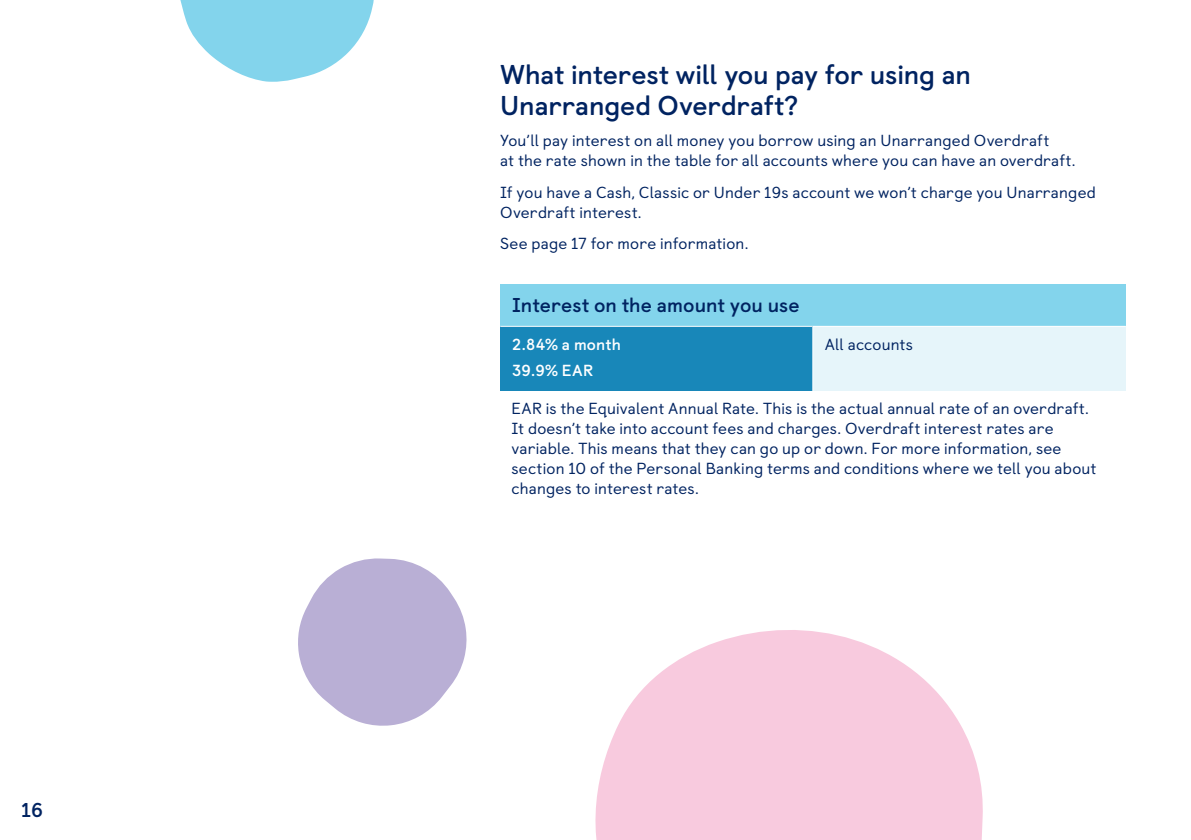
<style>
.page{position:relative;width:1191px;height:840px;background:#fff}
.page>*{position:absolute;margin:0;border:0;box-sizing:border-box;transform-origin:0 0}
.t1{font:700 27.2px/31.2px "TSB Castledown";letter-spacing:-.005em;color:#002361}
.Body{font:700 20px "TSB Castledown";letter-spacing:.005em;color:#002361}
.Body-2{font:16px/20px "TSB Castledown";letter-spacing:.01em;color:#002361}
.Body-3{font:700 16px "TSB Castledown";letter-spacing:.015em;color:#fff}
</style>
<div class="page">
<div style="left:500px;top:283px;width:625px;height:43px;background:#83d4ec"></div>
<div style="left:500px;top:326px;width:313px;height:65px;background:#1887b9"></div>
<div style="left:813px;top:326px;width:312px;height:65px;background:#e6f5fa"></div>
<hr style="left:500px;top:325px;width:313px;height:1px;background:#fff">
<hr style="left:813px;top:325px;width:312px;height:1px;background:#fff">
<hr style="left:812px;top:326px;width:1px;height:65px;background:#fff">
<svg style="left:298px;top:558px;width:169px;height:168px"></svg>
<svg style="left:595px;top:630px;width:388px;height:209px;fill:#f8cade"></svg>
<svg style="left:180px;top:0;width:194px;height:82px"></svg>
<p class="Body" style="left:21px;top:797px;width:23px">16</p>
<p class="t1" style="left:500px;top:59px;width:472px">What interest will you pay for using an<br>Unarranged Overdraft?</p>
<p class="Body-2" style="left:500px;top:131px;width:576px">You’ll pay interest on all money you borrow using an Unarranged Overdraft<br>at the rate shown in the table for all accounts where you can have an overdraft.</p>
<p class="Body-2" style="left:500px;top:182px;width:597px">If you have a Cash, Classic or Under 19s account we won’t charge you Unarranged<br>Overdraft interest.</p>
<p class="Body-2" style="left:500px;top:233px;width:250px">See page 17 for more information.</p>
<p class="Body" style="left:512px;top:293px;width:289px">Interest on the amount you use</p>
<p class="Body-3" style="left:512px;top:334px;width:110px">2.84% a month</p>
<p class="Body-3" style="left:512px;top:360px;width:83px">39.9% EAR</p>
<p class="Body-2" style="left:825px;top:334px;width:90px">All accounts</p>
<p class="Body-2" style="left:511px;top:398px;width:586px">EAR is the Equivalent Annual Rate. This is the actual annual rate of an overdraft.<br>It doesn’t take into account fees and charges. Overdraft interest rates are variable. This means that they can go up or down. For more information, see section 10 of the Personal Banking terms and conditions where we tell you about changes to interest rates.</p>
</div>
